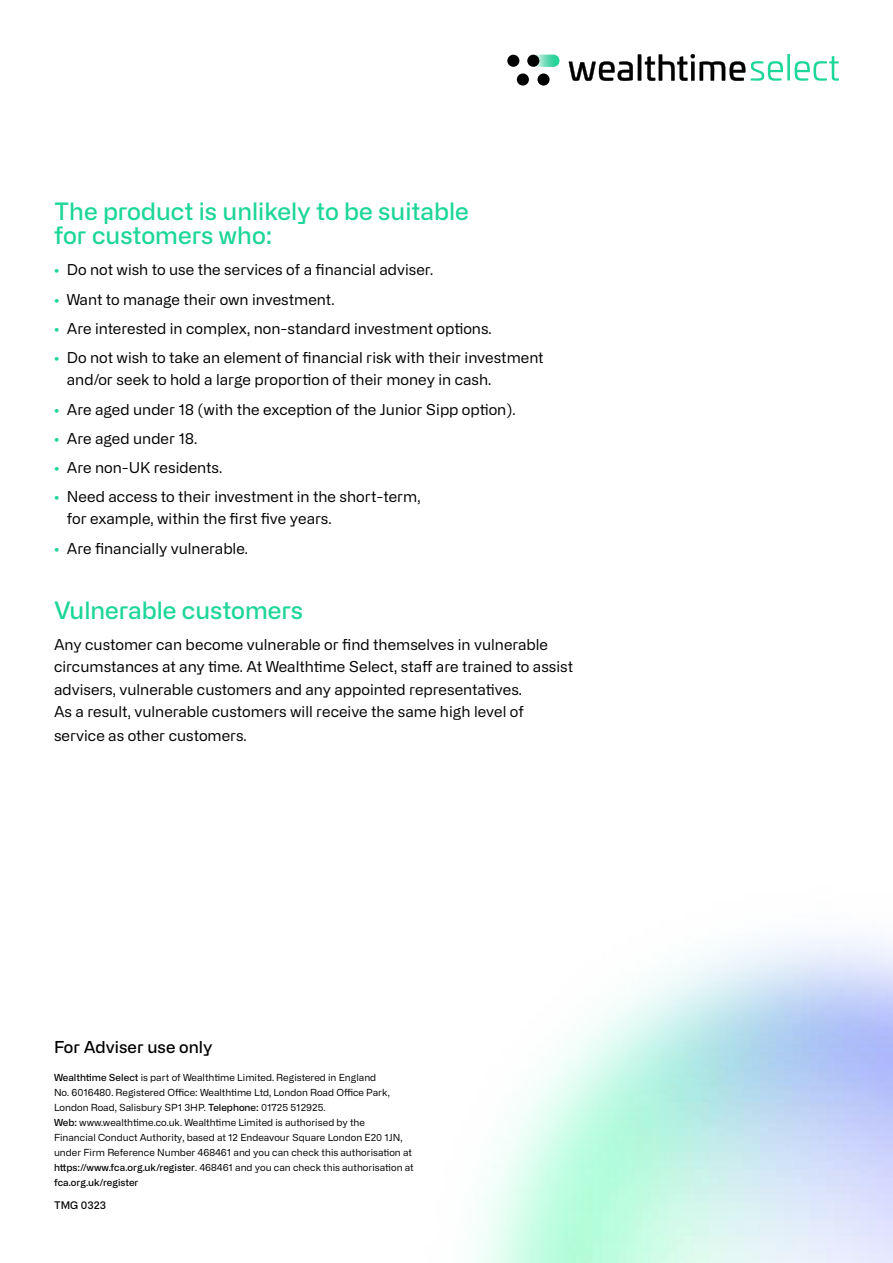
<style>
.page{position:relative;width:893px;height:1263px;background:#fff}
.page>*{position:absolute;margin:0;border:0;box-sizing:border-box;transform-origin:0 0}
.t1{font:500 24px/24px "Alliance No.2";color:#1dd698}
.t2{font:500 16.5px "Alliance No.2";color:#000}
.t3{font:15px/22.5px "Alliance No.2";color:#000}
.t4{font:500 10.5px "Alliance No.2";color:#000}
.t5{font:9.75px/15px "Alliance No.2";color:#000}
.s1{color:#1dd698}
.s2{font-weight:500}
</style>
<div class="page">
<svg style="left:528px;top:55px;width:31px;height:12px"></svg>
<div style="left:507px;top:55px;width:12px;height:12px;background:#000;border-radius:50%"></div>
<div style="left:517px;top:73px;width:12px;height:13px;background:#000;border-radius:50%"></div>
<svg style="left:537px;top:73px;width:13px;height:13px"></svg>
<div style="left:527px;top:55px;width:12px;height:12px;background:#000;border-radius:50%"></div>
<svg style="left:569px;top:61px;width:64px;height:20px"></svg>
<hr style="left:638px;top:54px;width:3px;height:27px;background:#000">
<svg style="left:645px;top:54px;width:100px;height:27px"></svg>
<svg style="left:751px;top:61px;width:32px;height:20px"></svg>
<hr style="left:787px;top:54px;width:3px;height:27px;background:#1dd698">
<svg style="left:795px;top:56px;width:44px;height:25px"></svg>
<h1 class="t1" style="left:54px;top:200px;width:416px">The product is unlikely to be suitable for customers who:</h1>
<p class="t3" style="left:54px;top:259px;width:381px"><span class="s1">•</span> Do not wish to use the services of a financial adviser.</p>
<p class="t3" style="left:54px;top:288px;width:282px"><span class="s1">•</span> Want to manage their own investment.</p>
<p class="t3" style="left:54px;top:317px;width:439px"><span class="s1">•</span> Are interested in complex, non-standard investment options.</p>
<p class="t3" style="left:67px;top:346px;width:478px;text-indent:-13px"><span class="s1">•</span> Do not wish to take an element of financial risk with their investment and/or seek to hold a large proportion of their money in cash.</p>
<p class="t3" style="left:54px;top:398px;width:463px"><span class="s1">•</span> Are aged under 18 (with the exception of the Junior Sipp option).</p>
<p class="t3" style="left:54px;top:427px;width:145px"><span class="s1">•</span> Are aged under 18.</p>
<p class="t3" style="left:54px;top:456px;width:170px"><span class="s1">•</span> Are non-UK residents.</p>
<p class="t3" style="left:67px;top:485px;width:355px;text-indent:-13px"><span class="s1">•</span> Need access to their investment in the short-term, for example, within the first five years.</p>
<p class="t3" style="left:54px;top:537px;width:195px"><span class="s1">•</span> Are financially vulnerable.</p>
<h1 class="t1" style="left:54px;top:598px;width:251px">Vulnerable customers</h1>
<p class="t3" style="left:54px;top:633px;width:521px">Any customer can become vulnerable or find themselves in vulnerable circumstances at any time. At Wealthtime Select, staff are trained to assist advisers, vulnerable customers and any appointed representatives.<br>As a result, vulnerable customers will receive the same high level of</p>
<p class="t3" style="left:54px;top:724px;width:194px">service as other customers.</p>
<p class="t2" style="left:54px;top:1036px;width:160px">For Adviser use only</p>
<p class="t5" style="left:54px;top:1070px;width:361px"><span class="s2">Wealthtime Select</span> is part of Wealthtime Limited. Registered in England<br>No. 6016480. Registered Office: Wealthtime Ltd, London Road Office Park, London Road, Salisbury SP1 3HP. <span class="s2">Telephone:</span> 01725 512925.<br><span class="s2">Web:</span> www.wealthtime.co.uk. Wealthtime Limited is authorised by the<br>Financial Conduct Authority, based at 12 Endeavour Square London E20 1JN, under Firm Reference Number 468461 and you can check this authorisation at <span class="s2">https://www.fca.org.uk/register</span>. 468461 and you can check this authorisation at <span class="s2">fca.org.uk/register</span></p>
<p class="t4" style="left:54px;top:1199px;width:54px">TMG 0323</p>
</div>
